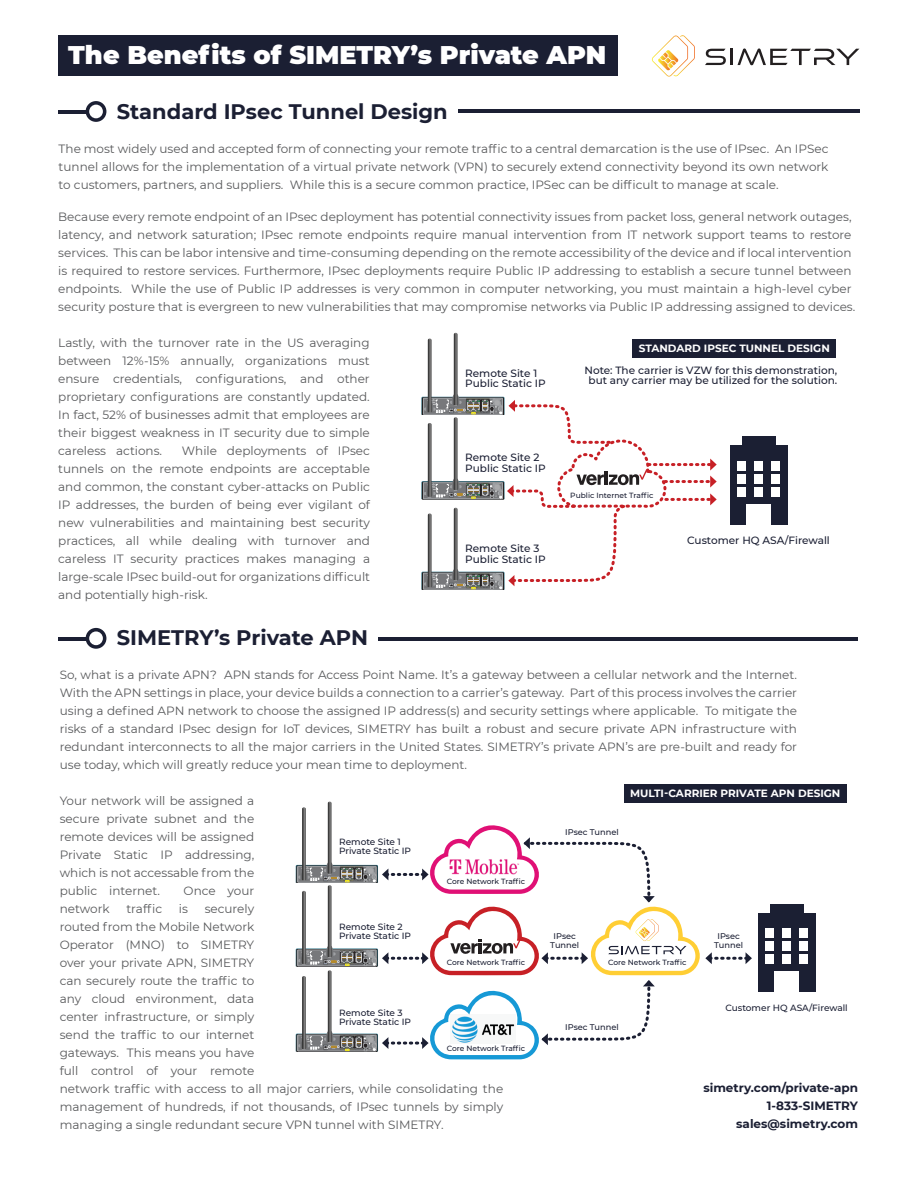
<style>
.page{position:relative;width:918px;height:1188px;background:#fff}
.page>*{position:absolute;margin:0;border:0;box-sizing:border-box;transform-origin:0 0}
.t1{font:900 25.5px "Montserrat";color:#fff}
.t2{font:700 21px "Montserrat";color:#1b1f33}
.t3{font:12px/18px "Montserrat";color:#58595b;text-align:justify}
.t4{font:700 12px/18px "Montserrat";color:#1b1f33;text-align:right}
.t5{font:500 10.5px/10.5px "Montserrat";color:#1b1f33}
.t6{font:700 10.5px "Montserrat";color:#fff}
.t7{font:500 9px/9px "Montserrat";color:#1b1f33}
.t8{font:500 8.25px/8.2px "Montserrat";color:#1b1f33;text-align:center}
.t9{font:500 7.5px "Montserrat";color:#1b1f33}
</style>
<div class="page">
<div style="left:58px;top:36px;width:559px;height:40px;background:#1b1f33"></div>
<div style="left:758px;top:919px;width:57px;height:73px;background:#1b1f33"></div>
<div style="left:758px;top:913px;width:57px;height:14px;background:#1b1f33"></div>
<div style="left:770px;top:904px;width:33px;height:15px;background:#1b1f33"></div>
<div style="left:766px;top:929px;width:8px;height:9px;background:#fff"></div>
<div style="left:766px;top:942px;width:8px;height:9px;background:#fff"></div>
<div style="left:766px;top:955px;width:8px;height:9px;background:#fff"></div>
<div style="left:782px;top:929px;width:9px;height:9px;background:#fff"></div>
<div style="left:782px;top:942px;width:9px;height:9px;background:#fff"></div>
<div style="left:782px;top:955px;width:9px;height:9px;background:#fff"></div>
<div style="left:799px;top:929px;width:9px;height:9px;background:#fff"></div>
<div style="left:799px;top:942px;width:9px;height:9px;background:#fff"></div>
<div style="left:799px;top:955px;width:9px;height:9px;background:#fff"></div>
<div style="left:774px;top:971px;width:25px;height:24px;background:#fff"></div>
<div style="left:624px;top:785px;width:222px;height:18px;background:#1b1f33"></div>
<svg style="left:296px;top:802px;width:456px;height:257px"></svg>
<div style="left:633px;top:340px;width:203px;height:18px;background:#1b1f33"></div>
<div style="left:730px;top:452px;width:58px;height:73px;background:#1b1f33"></div>
<div style="left:730px;top:445px;width:58px;height:15px;background:#1b1f33"></div>
<div style="left:742px;top:436px;width:33px;height:15px;background:#1b1f33"></div>
<div style="left:737px;top:461px;width:9px;height:10px;background:#fff"></div>
<div style="left:737px;top:474px;width:9px;height:10px;background:#fff"></div>
<div style="left:737px;top:487px;width:9px;height:10px;background:#fff"></div>
<div style="left:754px;top:461px;width:9px;height:10px;background:#fff"></div>
<div style="left:754px;top:474px;width:9px;height:10px;background:#fff"></div>
<div style="left:754px;top:487px;width:9px;height:10px;background:#fff"></div>
<div style="left:771px;top:461px;width:9px;height:10px;background:#fff"></div>
<div style="left:771px;top:474px;width:9px;height:10px;background:#fff"></div>
<div style="left:771px;top:487px;width:9px;height:10px;background:#fff"></div>
<div style="left:746px;top:504px;width:25px;height:25px;background:#fff"></div>
<svg style="left:421px;top:333px;width:296px;height:257px"></svg>
<hr style="left:59px;top:110px;width:37px;height:3px;background:#1b1f33">
<svg style="left:86px;top:101px;width:20px;height:21px"></svg>
<div style="left:89px;top:105px;width:14px;height:13px;background:#fff;border-radius:50%"></div>
<hr style="left:59px;top:637px;width:37px;height:3px;background:#1b1f33">
<hr style="left:378px;top:637px;width:480px;height:3px;background:#1b1f33">
<div style="left:86px;top:628px;width:20px;height:21px;background:#1b1f33;border-radius:50%"></div>
<div style="left:89px;top:631px;width:14px;height:14px;background:#fff;border-radius:50%"></div>
<svg style="left:705px;top:48px;width:154px;height:17px"></svg>
<svg style="left:652px;top:35px;width:43px;height:42px"></svg>
<hr style="left:458px;top:110px;width:402px;height:3px;background:#1b1f33">
<h1 class="t1" style="left:68px;top:36px;width:540px">The Benefits of SIMETRY’s Private APN</h1>
<h2 class="t2" style="left:117px;top:96px;width:333px">Standard IPsec Tunnel Design</h2>
<p class="t3" style="left:59px;top:139px;width:771px">The most widely used and accepted form of connecting your remote traffic to a central demarcation is the use of IPsec. An IPSec tunnel allows for the implementation of a virtual private network (VPN) to securely extend connectivity beyond its own network to customers, partners, and suppliers. While this is a secure common practice, IPSec can be difficult to manage at scale.</p>
<p class="t3" style="left:58px;top:208px;width:799px;text-align:left">Because every remote endpoint of an IPsec deployment has potential connectivity issues from packet loss, general network outages, latency, and network saturation; IPsec remote endpoints require manual intervention from IT network support teams to restore services. This can be labor intensive and time-consuming depending on the remote accessibility of the device and if local intervention is required to restore services. Furthermore, IPsec deployments require Public IP addressing to establish a secure tunnel between endpoints. While the use of Public IP addresses is very common in computer networking, you must maintain a high-level cyber security posture that is evergreen to new vulnerabilities that may compromise networks via Public IP addressing assigned to devices.</p>
<p class="t3" style="left:58px;top:334px;width:313px">Lastly, with the turnover rate in the US averaging between 12%-15% annually, organizations must ensure credentials, configurations, and other proprietary configurations are constantly updated.<br>In fact, 52% of businesses admit that employees are their biggest weakness in IT security due to simple careless actions.</p>
<p class="t6" style="left:639px;top:341px;width:193px">STANDARD IPSEC TUNNEL DESIGN</p>
<p class="t5" style="left:584px;top:364px;width:254px;text-align:center">Note: The carrier is VZW for this demonstration, but any carrier may be utilized for the solution.</p>
<p class="t5" style="left:465px;top:367px;width:82px">Remote Site 1<br>Public Static IP</p>
<p class="t3" style="left:58px;top:442px;width:313px;text-indent:124px">While deployments of IPsec tunnels on the remote endpoints are acceptable and common, the constant cyber-attacks on Public IP addresses, the burden of being ever vigilant of new vulnerabilities and maintaining best security practices, all while dealing with turnover and careless IT security practices makes managing a large-scale IPsec build-out for organizations difficult and potentially high-risk.</p>
<p class="t5" style="left:465px;top:452px;width:82px">Remote Site 2<br>Public Static IP</p>
<p class="t9" style="left:570px;top:490px;width:85px">Public Internet Traffic</p>
<p class="t5" style="left:687px;top:535px;width:144px">Customer HQ ASA/Firewall</p>
<p class="t5" style="left:465px;top:543px;width:82px">Remote Site 3<br>Public Static IP</p>
<h2 class="t2" style="left:117px;top:623px;width:253px">SIMETRY’s Private APN</h2>
<p class="t3" style="left:60px;top:665px;width:739px">So, what is a private APN? APN stands for Access Point Name. It’s a gateway between a cellular network and the Internet.<br>With the APN settings in place, your device builds a connection to a carrier’s gateway. Part of this process involves the carrier using a defined APN network to choose the assigned IP address(s) and security settings where applicable. To mitigate the risks of a standard IPsec design for IoT devices, SIMETRY has built a robust and secure private APN infrastructure with redundant interconnects to all the major carriers in the United States. SIMETRY’s private APN’s are pre-built and ready for use today, which will greatly reduce your mean time to deployment.</p>
<p class="t3" style="left:60px;top:791px;width:196px">Your network will be assigned a secure private subnet and the remote devices will be assigned Private Static IP addressing, which is not accessable from the public internet.</p>
<p class="t3" style="left:184px;top:881px;width:72px">Once your</p>
<p class="t7" style="left:339px;top:837px;width:73px">Remote Site 1<br>Private Static IP</p>
<p class="t9" style="left:447px;top:877px;width:80px">Core Network Traffic</p>
<p class="t8" style="left:565px;top:827px;width:55px">IPsec Tunnel</p>
<p class="t6" style="left:630px;top:786px;width:212px">MULTI-CARRIER PRIVATE APN DESIGN</p>
<p class="t3" style="left:60px;top:899px;width:51px">network</p>
<p class="t3" style="left:126px;top:899px;width:37px">traffic</p>
<p class="t3" style="left:179px;top:899px;width:11px">is</p>
<p class="t3" style="left:60px;top:899px;width:445px;text-align:left;text-indent:145px">securely<br>routed from the Mobile Network<br>Operator (MNO) to SIMETRY<br>over your private APN, SIMETRY<br>can securely route the traffic to<br>any cloud environment, data<br>center infrastructure, or simply<br>send the traffic to our internet<br>gateways. This means you have<br>full control of your remote<br>network traffic with access to all major carriers, while consolidating the management of hundreds, if not thousands, of IPsec tunnels by simply managing a single redundant secure VPN tunnel with SIMETRY.</p>
<p class="t7" style="left:339px;top:922px;width:73px">Remote Site 2<br>Private Static IP</p>
<p class="t8" style="left:550px;top:932px;width:30px">IPsec<br>Tunnel</p>
<p class="t8" style="left:714px;top:932px;width:30px">IPsec<br>Tunnel</p>
<p class="t9" style="left:447px;top:958px;width:80px">Core Network Traffic</p>
<p class="t9" style="left:608px;top:958px;width:80px">Core Network Traffic</p>
<p class="t7" style="left:725px;top:1003px;width:124px">Customer HQ ASA/Firewall</p>
<p class="t7" style="left:339px;top:1008px;width:73px">Remote Site 3<br>Private Static IP</p>
<p class="t8" style="left:565px;top:1023px;width:55px">IPsec Tunnel</p>
<p class="t9" style="left:447px;top:1044px;width:80px">Core Network Traffic</p>
<p class="t4" style="left:703px;top:1078px;width:156px">simetry.com/private-apn<br>1-833-SIMETRY sales@simetry.com</p>
</div>
